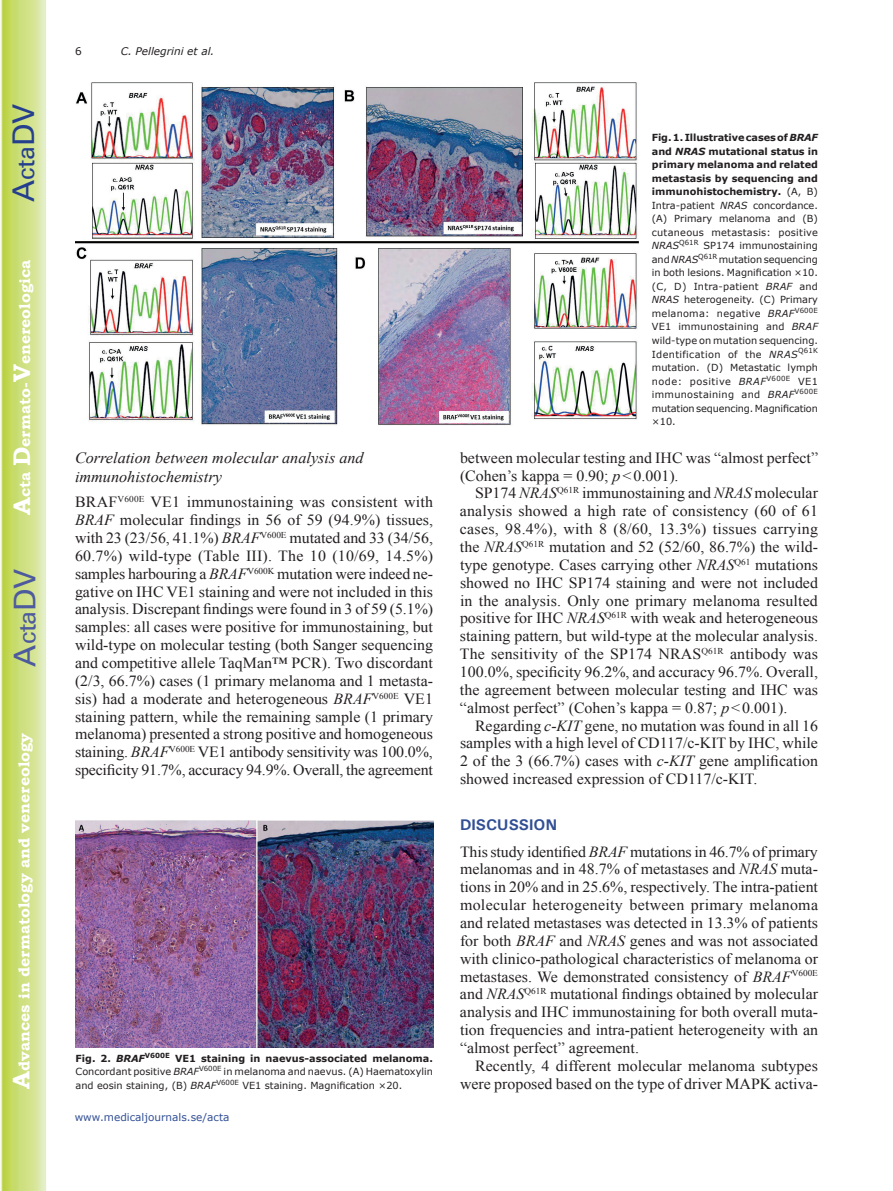
<style>
.page{position:relative;width:893px;height:1191px;background:#fff}
.page>*{position:absolute;margin:0;border:0;box-sizing:border-box;transform-origin:0 0}
.t1{font:30px "Univers";color:#4d5a9e}
.t2{font:30px "Univers";color:#253f8e}
.t3{font:italic 15.75px/18.9px "Times New Roman";color:#231f20}
.t4{font:15.45px/17.9px "Times New Roman";color:#231f20;text-align:justify}
.t5{font:700 15.45px "Bookman Old Style";color:#fff}
.t6{font:700 15.45px "Univers";color:#324f95}
.t7{font:10.5px "Verdana";color:#324f95}
.t8{font:italic 10.5px "Verdana";color:#231f20}
.t9{font:10.5px "Verdana";color:#231f20}
.t10{font:9.75px/13.5px "Verdana";color:#231f20;text-align:justify}
.s1{font-size:24px}
.s2{font-style:italic}
.s3{font-weight:700}
.s4{font-weight:700;font-style:italic}
</style>
<div class="page">
<svg style="left:1px;top:0;width:45px;height:1191px;background:#cfe084"></svg>
<img style="left:75px;top:820px;width:359px;height:227px">
<img style="left:75px;top:83px;width:564px;height:342px">
<h1 class="t2" style="left:6px;top:202px;width:100px;rotate:-90deg">A<span class="s1">cta</span>DV</h1>
<p class="t5" style="left:15px;top:515px;width:257px;rotate:-90deg"><span class="s1">A</span>cta <span class="s1">D</span>ermato-<span class="s1">V</span>enereologica</p>
<h1 class="t1" style="left:7px;top:666px;width:100px;rotate:-90deg">A<span class="s1">cta</span>DV</h1>
<p class="t5" style="left:15px;top:1088px;width:357px;rotate:-90deg"><span class="s1">A</span>dvances in dermatology and venereology</p>
<p class="t9" style="left:75px;top:44px;width:8px">6</p>
<p class="t8" style="left:121px;top:44px;width:95px">C. Pellegrini et al.</p>
<p class="t3" style="left:75px;top:448px;width:290px">Correlation between molecular analysis and immunohistochemistry</p>
<p class="t4" style="left:75px;top:493px;width:360px">BRAF<sup>V600E</sup> VE1 immunostaining was consistent with <span class="s2">BRAF</span> molecular findings in 56 of 59 (94.9%) tissues, with 23 (23/56, 41.1%) <span class="s2">BRAF</span><sup>V600E</sup> mutated and 33 (34/56, 60.7%) wild-type (Table III). The 10 (10/69, 14.5%) samples harbouring a <span class="s2">BRAF</span><sup>V600K</sup> mutation were indeed ne&shy;gative on IHC VE1 staining and were not included in this analysis. Discrepant findings were found in 3 of 59 (5.1%) samples: all cases were positive for immunostaining, but wild-type on molecular testing (both Sanger sequencing and competitive allele TaqMan™ PCR). Two discordant (2/3, 66.7%) cases (1 primary melanoma and 1 metasta&shy;sis) had a moderate and heterogeneous <span class="s2">BRAF</span><sup>V600E</sup> VE1 staining pattern, while the remaining sample (1 primary melanoma) presented a strong positive and homogeneous staining. <span class="s2">BRAF</span><sup>V600E</sup> VE1 antibody sensitivity was 100.0%, specificity 91.7%, accuracy 94.9%. Overall, the agreement</p>
<p class="t10" style="left:76px;top:1051px;width:359px"><span class="s3">Fig. 2.</span> <span class="s4">BRAF</span><sup>V600E</sup> <span class="s3">VE1 staining in naevus-associated melanoma.<br></span>Concordant positive <span class="s2">BRAF</span><sup>V600E</sup> in melanoma and naevus. (A) Haematoxylin and eosin staining, (B) <span class="s2">BRAF</span><sup>V600E</sup> VE1 staining. Magnification ×20.</p>
<p class="t7" style="left:75px;top:1110px;width:156px">www.medicaljournals.se/acta</p>
<p class="t10" style="left:652px;top:131px;width:168px"><span class="s3">Fig. 1. Illustrative cases of</span> <span class="s4">BRAF </span><span class="s3">and</span> <span class="s4">NRAS</span> <span class="s3">mutational status in primary melanoma and related metastasis by sequencing and immunohistochemistry.</span> (A, B)<br>Intra-patient <span class="s2">NRAS</span> concordance. (A) Primary melanoma and (B) cutaneous metastasis: positive <span class="s2">NRAS</span><sup>Q61R</sup> SP174 immunostaining and <span class="s2">NRAS</span><sup>Q61R</sup> mutation sequencing in both lesions. Magnification ×10. (C, D) Intra-patient <span class="s2">BRAF</span> and <span class="s2">NRAS</span> heterogeneity. (C) Primary melanoma: negative <span class="s2">BRAF</span><sup>V600E </sup>VE1 immunostaining and <span class="s2">BRAF </span>wild-type on mutation sequencing.<br>Identification of the <span class="s2">NRAS</span><sup>Q61K </sup>mutation. (D) Metastatic lymph node: positive <span class="s2">BRAF</span><sup>V600E</sup> VE1 immunostaining and <span class="s2">BRAF</span><sup>V600E </sup>mutation sequencing. Magnification ×10.</p>
<p class="t4" style="left:460px;top:448px;width:360px">between molecular testing and IHC was “almost perfect” (Cohen’s kappa = 0.90; <span class="s2">p</span>&lt;0.001).</p>
<p class="t4" style="left:460px;top:484px;width:360px;text-indent:15px">SP174 <span class="s2">NRAS</span><sup>Q61R</sup> immunostaining and <span class="s2">NRAS</span> molecular analysis showed a high rate of consistency (60 of 61 cases, 98.4%), with 8 (8/60, 13.3%) tissues carrying the <span class="s2">NRAS</span><sup>Q61R</sup> mutation and 52 (52/60, 86.7%) the wild&shy;type genotype. Cases carrying other <span class="s2">NRAS</span><sup>Q61</sup> mutations showed no IHC SP174 staining and were not included in the analysis. Only one primary melanoma resulted positive for IHC <span class="s2">NRAS</span><sup>Q61R</sup> with weak and heterogeneous staining pattern, but wild-type at the molecular analysis.<br>The sensitivity of the SP174 NRAS<sup>Q61R</sup> antibody was 100.0%, specificity 96.2%, and accuracy 96.7%. Overall, the agreement between molecular testing and IHC was “almost perfect” (Cohen’s kappa = 0.87; <span class="s2">p</span>&lt;0.001).</p>
<p class="t4" style="left:460px;top:716px;width:359px;text-indent:15px">Regarding <span class="s2">c-KIT</span> gene, no mutation was found in all 16 samples with a high level of CD117/c-KIT by IHC, while 2 of the 3 (66.7%) cases with <span class="s2">c-KIT</span> gene amplification showed increased expression of CD117/c-KIT.</p>
<p class="t6" style="left:460px;top:814px;width:99px">DISCUSSION</p>
<p class="t4" style="left:460px;top:842px;width:360px">This study identified <span class="s2">BRAF</span> mutations in 46.7% of primary melanomas and in 48.7% of metastases and <span class="s2">NRAS</span> muta&shy;tions in 20% and in 25.6%, respectively. The intra-patient molecular heterogeneity between primary melanoma and related metastases was detected in 13.3% of patients for both <span class="s2">BRAF</span> and <span class="s2">NRAS</span> genes and was not associated with clinico-pathological characteristics of melanoma or metastases. We demonstrated consistency of <span class="s2">BRAF</span><sup>V600E </sup>and <span class="s2">NRAS</span><sup>Q61R</sup> mutational findings obtained by molecular analysis and IHC immunostaining for both overall muta&shy;tion frequencies and intra-patient heterogeneity with an “almost perfect” agreement.</p>
<p class="t4" style="left:460px;top:1056px;width:359px;text-align:right">Recently, 4 different molecular melanoma subtypes were proposed based on the type of driver MAPK activa-</p>
</div>
